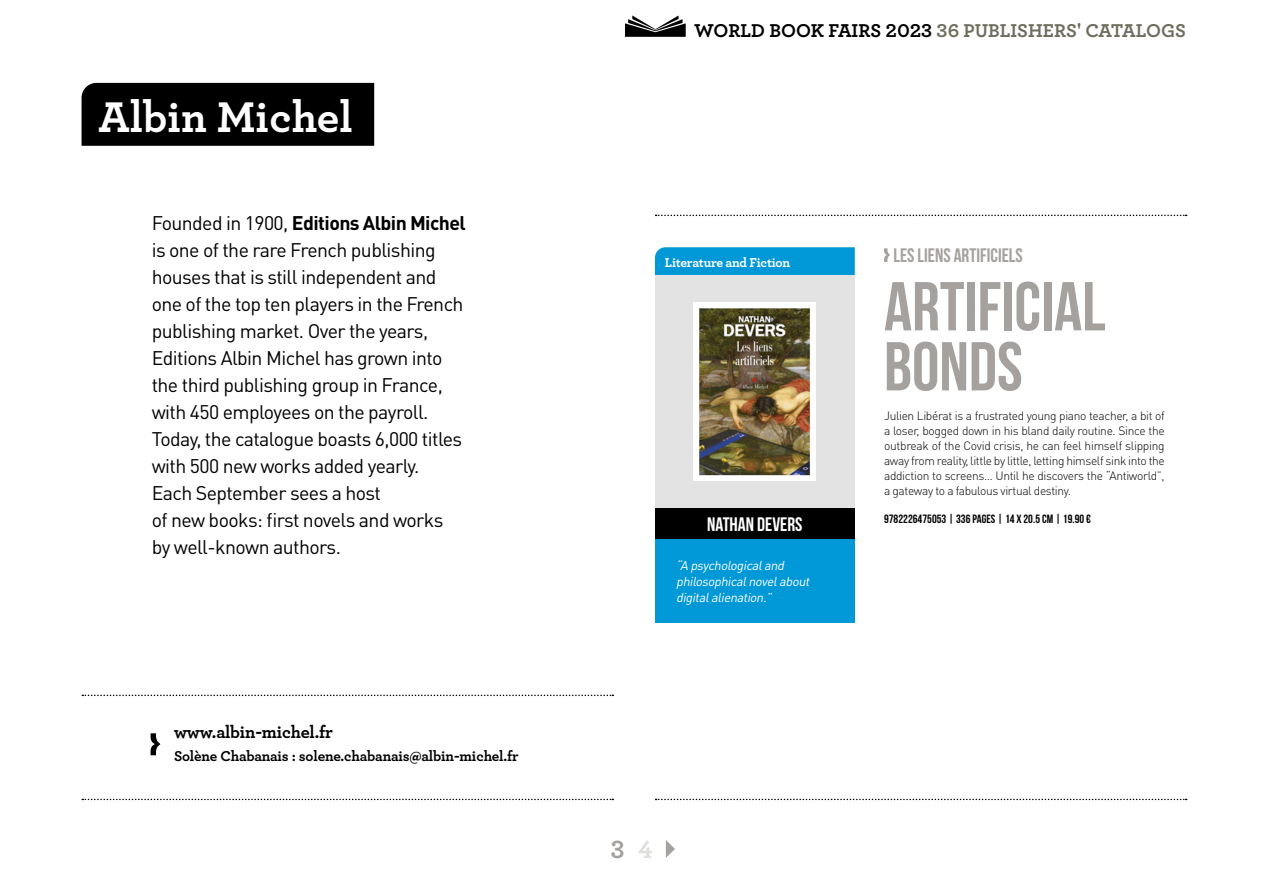
<style>
.page{position:relative;width:1263px;height:893px;background:#fff}
.page>*{position:absolute;margin:0;border:0;box-sizing:border-box;transform-origin:0 0}
.t1{font:69px/60px "Bebas Neue";color:#a5a19e}
.t2{font:700 45px "Archer";color:#fff}
.t3{font:700 26.1px "Archer";color:#a5a19e}
.t4{font:19.5px/27px "DIN Pro";letter-spacing:-.03em;color:#000}
.t5{font:700 19.5px "Archer";color:#6f6e5e}
.t6{font:19.5px "Bebas Neue";color:#a5a19e}
.t7{font:19.5px "Bebas Neue";color:#fff}
.t8{font:700 18px "Archer";letter-spacing:-.01em;color:#000}
.t9{font:700 15px "Archer";letter-spacing:-.01em;color:#000}
.t10{font:700 13.5px "Archer";letter-spacing:-.02em;color:#fff}
.t11{font:italic 12.75px/15.8px "DIN Pro";color:#fff}
.t12{font:300 12px/15px "DIN Pro";letter-spacing:-.03em;color:#000;text-align:justify}
.t13{font:12px "Bebas Neue";letter-spacing:.005em;color:#000}
.s1{font-weight:700}
.s2{color:#000}
.s3{color:#e1dfdd}
</style>
<div class="page">
<svg style="left:656px;top:215px;width:531px;height:1px"></svg>
<svg style="left:884px;top:248px;width:6px;height:14px"></svg>
<svg style="left:656px;top:799px;width:531px;height:1px"></svg>
<svg style="left:82px;top:695px;width:531px;height:1px"></svg>
<svg style="left:82px;top:799px;width:531px;height:1px"></svg>
<svg style="left:625px;top:15px;width:61px;height:22px"></svg>
<svg style="left:151px;top:733px;width:10px;height:22px"></svg>
<div style="left:82px;top:83px;width:292px;height:63px;background:#000"></div>
<svg style="left:666px;top:840px;width:9px;height:18px"></svg>
<div style="left:655px;top:247px;width:200px;height:28px;background:#0098d6"></div>
<div style="left:655px;top:275px;width:200px;height:233px;background:#e3e3e3"></div>
<img style="left:694px;top:302px;width:122px;height:179px">
<div style="left:655px;top:508px;width:200px;height:32px;background:#000"></div>
<div style="left:655px;top:539px;width:200px;height:84px;background:#0098d6"></div>
<h2 class="t2" style="left:99px;top:82px;width:256px">Albin Michel</h2>
<p class="t4" style="left:152px;top:208px;width:316px">Founded in 1900, <span class="s1">Editions Albin Michel </span>is one of the rare French publishing houses that is still independent and one of the top ten players in the French publishing market. Over the years, Editions Albin Michel has grown into the third publishing group in France, with 450 employees on the payroll.<br>Today, the catalogue boasts 6,000 titles with 500 new works added yearly.<br>Each September sees a host<br>of new books: first novels and works by well-known authors.</p>
<p class="t8" style="left:174px;top:718px;width:160px">www.albin-michel.fr</p>
<p class="t9" style="left:174px;top:744px;width:346px">Solène Chabanais : solene.chabanais@albin-michel.fr</p>
<p class="t5" style="left:694px;top:15px;width:493px"><span class="s2">WORLD BOOK FAIRS 2023</span> 36 PUBLISHERS' CATALOGS</p>
<p class="t10" style="left:665px;top:251px;width:127px">Literature and Fiction</p>
<p class="t7" style="left:707px;top:514px;width:97px">NATHAN DEVERS</p>
<p class="t11" style="left:676px;top:557px;width:138px">“A psychologicaland philosophicalnovelabout digitalalienation.”</p>
<p class="t6" style="left:893px;top:244px;width:131px">LES LIENS ARTIFICIELS</p>
<h1 class="t1" style="left:884px;top:276px;width:223px">ARTIFICIAL<br>BONDS</h1>
<p class="t12" style="left:884px;top:408px;width:282px">Julien Libérat is a frustrated young piano teacher, a bit of a loser, bogged down in his bland daily routine. Since the outbreak of the Covid crisis, he can feel himself slipping away from reality, little by little, letting himself sink into the addiction to screens… Until he discovers the “Antiworld”, a gateway to a fabulous virtual destiny.</p>
<p class="t13" style="left:884px;top:512px;width:208px">9782226475053 | 336 PAGES | 14 X 20.5 CM | 19.90 €</p>
<h3 class="t3" style="left:611px;top:829px;width:43px">3 <span class="s3">4</span></h3>
</div>
